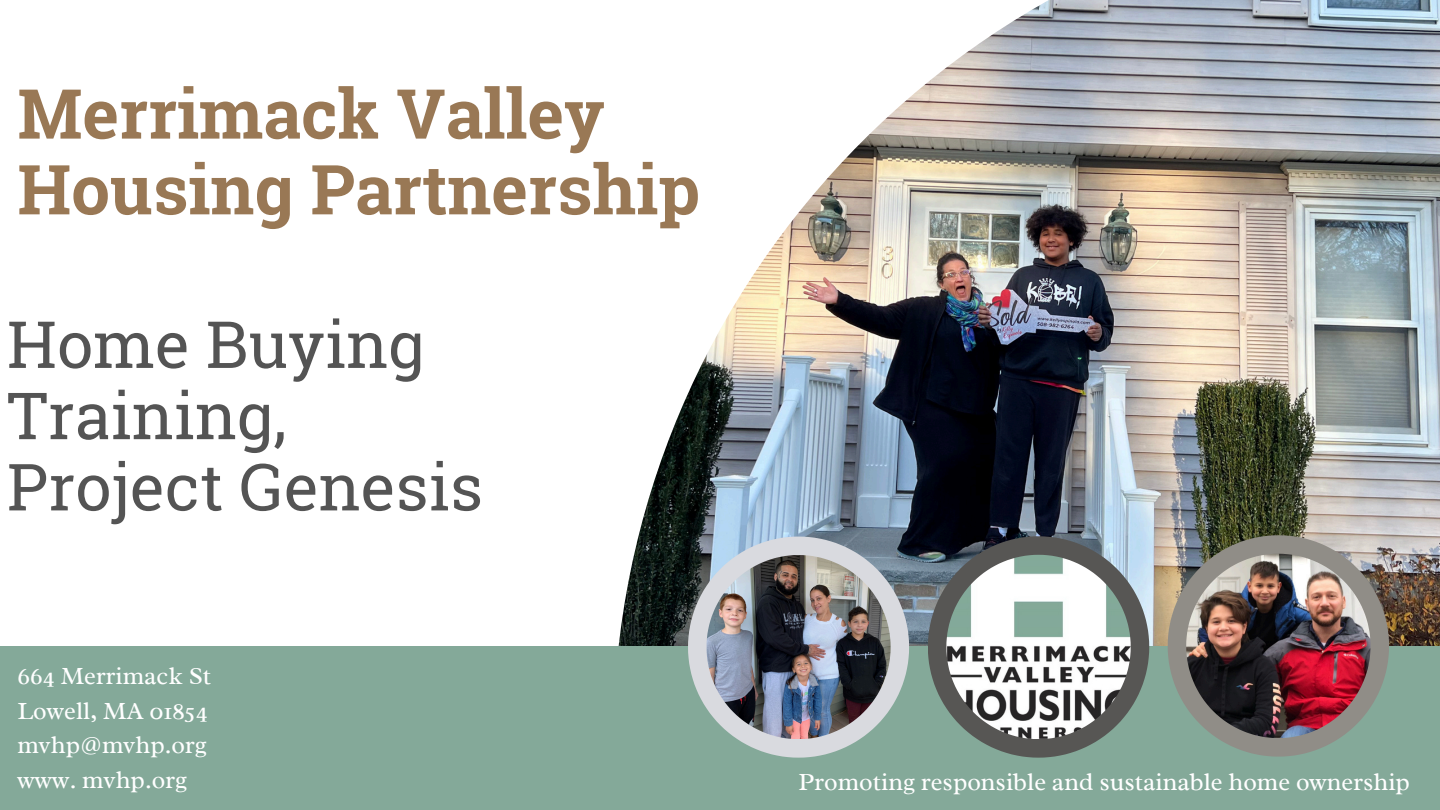
<style>
.page{position:relative;width:1440px;height:810px;background:#fff}
.page>*{position:absolute;margin:0;border:0;box-sizing:border-box;transform-origin:0 0}
.t1{font:700 68.9px/75.8px "Roboto Slab";color:#997855}
.t2{font:65px/71.2px "Roboto Slab";color:#545454}
.t3{font:25px "Radley";color:#fff}
</style>
<div class="page">
<img style="left:613px;top:0;width:827px;height:647px">
<div style="left:0;top:647px;width:1440px;height:163px;background:#84a999"></div>
<svg style="left:928px;top:536px;width:221px;height:222px"></svg>
<img style="left:946px;top:555px;width:185px;height:184px">
<img style="left:1168px;top:535px;width:221px;height:222px">
<img style="left:1186px;top:554px;width:185px;height:184px">
<svg style="left:688px;top:537px;width:221px;height:221px"></svg>
<img style="left:707px;top:555px;width:184px;height:184px">
<p class="t1" style="left:17px;top:74px;width:684px">Merrimack Valley<br>Housing Partnership</p>
<p class="t2" style="left:7px;top:307px;width:477px">Home Buying<br>Training,<br>Project Genesis</p>
<p class="t3" style="left:17px;top:660px;width:195px">664 Merrimack St</p>
<p class="t3" style="left:17px;top:695px;width:192px">Lowell, MA 01854</p>
<p class="t3" style="left:17px;top:729px;width:191px">mvhp@mvhp.org</p>
<p class="t3" style="left:17px;top:764px;width:171px">www. mvhp.org</p>
<p class="t3" style="left:799px;top:766px;width:613px">Promoting responsible and sustainable home ownership</p>
</div>
